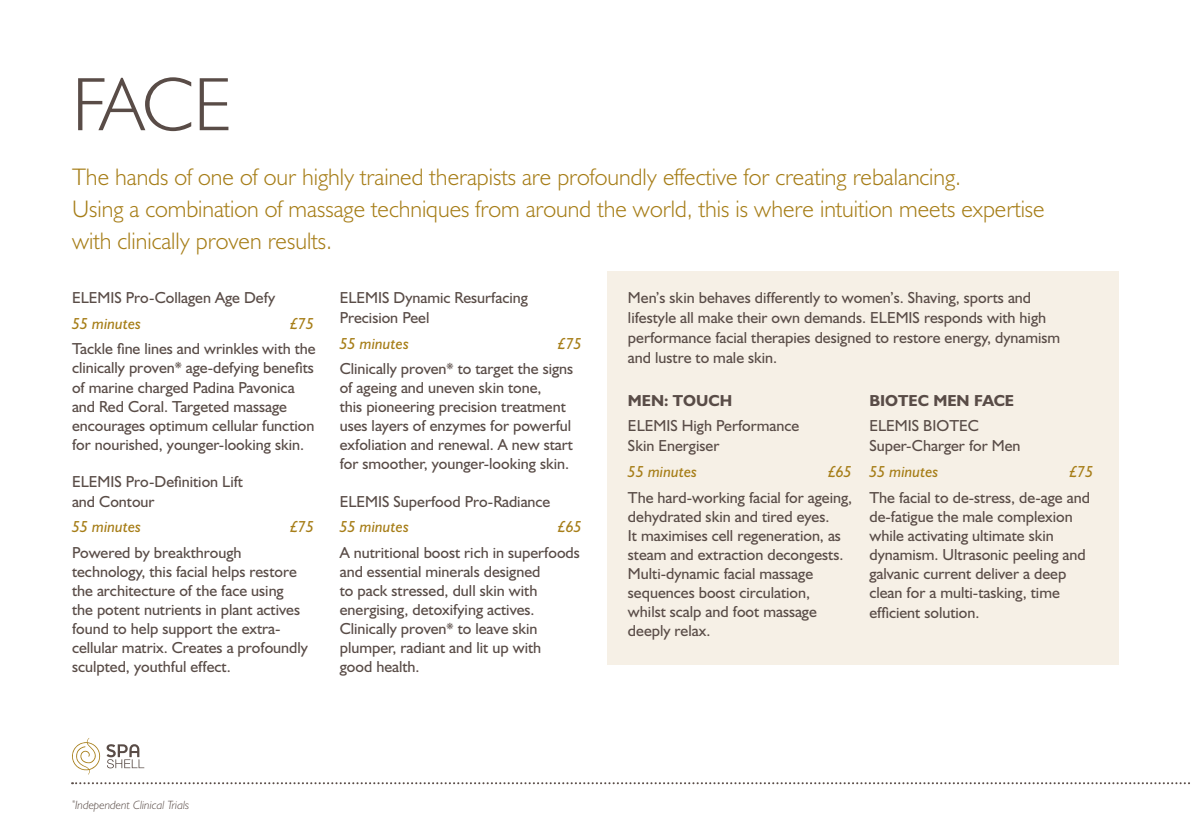
<style>
.page{position:relative;width:1191px;height:840px;background:#fff}
.page>*{position:absolute;margin:0;border:0;box-sizing:border-box;transform-origin:0 0}
.t1{font:300 76px "Humanist 521 BT";color:#594c47}
.t2{font:300 24px/32px "Humanist 521 BT";color:#a67d17}
.t3{font:16px/19px "Humanist 521 BT";color:#594c47}
.t4{font:italic 16px "Humanist 521 BT";color:#a67d17}
.t5{font:700 16px "Humanist 521 BT";color:#594c47}
.t6{font:italic 300 12px "Humanist 521 BT";color:#594c47}
</style>
<div class="page">
<svg style="left:72px;top:782px;width:1118px;height:1px"></svg>
<svg style="left:72px;top:738px;width:72px;height:36px"></svg>
<div style="left:607px;top:271px;width:512px;height:393px;background:#f6f0e6"></div>
<h1 class="t1" style="left:72px;top:57px;width:161px">FACE</h1>
<p class="t2" style="left:72px;top:160px;width:974px">The hands of one of our highly trained therapists are profoundly effective for creating rebalancing.<br>Using a combination of massage techniques from around the world, this is where intuition meets expertise with clinically proven results.</p>
<p class="t3" style="left:72px;top:287px;width:205px">ELEMIS Pro-Collagen Age Defy</p>
<p class="t4" style="left:72px;top:313px;width:71px">55 minutes</p>
<p class="t4" style="left:290px;top:313px;width:26px">£75</p>
<p class="t3" style="left:72px;top:339px;width:245px">Tackle fine lines and wrinkles with the clinically proven* age-defying benefits of marine charged Padina Pavonica and Red Coral. Targeted massage encourages optimum cellular function for nourished, younger-looking skin.</p>
<p class="t3" style="left:72px;top:470px;width:173px;line-height:20px">ELEMIS Pro-Definition Lift and Contour</p>
<p class="t4" style="left:72px;top:516px;width:71px">55 minutes</p>
<p class="t4" style="left:290px;top:516px;width:26px">£75</p>
<p class="t3" style="left:72px;top:542px;width:237px">Powered by breakthrough technology, this facial helps restore the architecture of the face using the potent nutrients in plant actives found to help support the extra&shy;cellular matrix. Creates a profoundly sculpted, youthful effect.</p>
<p class="t3" style="left:628px;top:287px;width:434px;line-height:20px">Men’s skin behaves differently to women’s. Shaving, sports and lifestyle all make their own demands. ELEMIS responds with high performance facial therapies designed to restore energy, dynamism and lustre to male skin.</p>
<p class="t5" style="left:628px;top:390px;width:106px">MEN: TOUCH</p>
<p class="t3" style="left:628px;top:415px;width:173px;line-height:20px">ELEMIS High Performance<br>Skin Energiser</p>
<p class="t4" style="left:628px;top:461px;width:71px">55 minutes</p>
<p class="t4" style="left:827px;top:461px;width:26px">£65</p>
<p class="t3" style="left:628px;top:487px;width:226px">The hard-working facial for ageing, dehydrated skin and tired eyes.<br>It maximises cell regeneration, as steam and extraction decongests.<br>Multi-dynamic facial massage sequences boost circulation,<br>whilst scalp and foot massage deeply relax.</p>
<p class="t3" style="left:340px;top:287px;width:190px;line-height:20px">ELEMIS Dynamic Resurfacing<br>Precision Peel</p>
<p class="t4" style="left:340px;top:333px;width:71px">55 minutes</p>
<p class="t4" style="left:557px;top:333px;width:26px">£75</p>
<p class="t3" style="left:340px;top:359px;width:235px">Clinically proven* to target the signs of ageing and uneven skin tone,<br>this pioneering precision treatment uses layers of enzymes for powerful exfoliation and renewal. A new start for smoother, younger-looking skin.</p>
<p class="t3" style="left:340px;top:491px;width:212px">ELEMIS Superfood Pro-Radiance</p>
<p class="t4" style="left:340px;top:516px;width:71px">55 minutes</p>
<p class="t4" style="left:557px;top:516px;width:26px">£65</p>
<p class="t3" style="left:340px;top:542px;width:242px">A nutritional boost rich in superfoods and essential minerals designed<br>to pack stressed, dull skin with energising, detoxifying actives.<br>Clinically proven* to leave skin plumper, radiant and lit up with<br>good health.</p>
<p class="t5" style="left:869px;top:390px;width:146px">BIOTEC MEN FACE</p>
<p class="t3" style="left:869px;top:415px;width:153px;line-height:20px">ELEMIS BIOTEC<br>Super-Charger for Men</p>
<p class="t4" style="left:869px;top:461px;width:71px">55 minutes</p>
<p class="t4" style="left:1069px;top:461px;width:26px">£75</p>
<p class="t3" style="left:869px;top:487px;width:222px">The facial to de-stress, de-age and de-fatigue the male complexion while activating ultimate skin dynamism. Ultrasonic peeling and galvanic current deliver a deep clean for a multi-tasking, time efficient solution.</p>
<p class="t6" style="left:72px;top:797px;width:119px"><sup>*</sup>Independent Clinical Trials</p>
</div>
